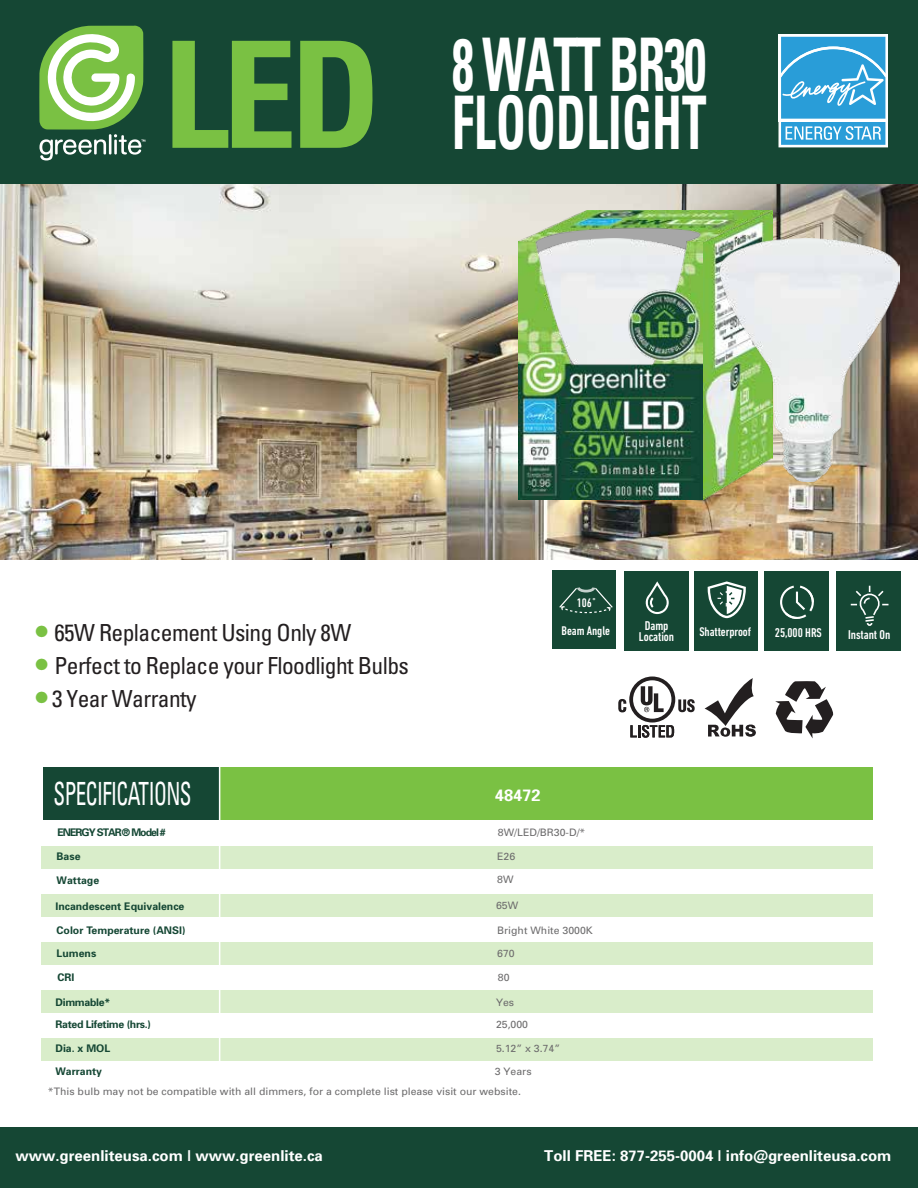
<style>
.page{position:relative;width:918px;height:1188px;background:#fff}
.page>*{position:absolute;margin:0;border:0;box-sizing:border-box;transform-origin:0 0}
.t1{font:700 condensed 148.2px "Univers";color:#7ac143}
.t2{font:700 condensed 73.95px/58.5px "Univers";letter-spacing:.005em;color:#fff;scale:.66 1}
.t3{font:condensed 31.95px "Univers";letter-spacing:-.025em;color:#fff;scale:.66 1}
.t4{font:condensed 23.55px "Univers";letter-spacing:-.025em;color:#231f20}
.t5{font:700 16.5px "Univers";color:#fff}
.t6{font:700 15px "Univers";color:#fff}
.t7{font:500 condensed 13.05px/10.2px "DIN Next LT Pro";letter-spacing:-.005em;color:#fff;text-align:center}
.t8{font:500 condensed 12.75px "DIN Next LT Pro";letter-spacing:-.005em;color:#fff}
.t9{font:500 condensed 12.6px "DIN Next LT Pro";color:#fff}
.t10{font:700 10.5px/22.5px "Univers";color:#154734}
.t11{font:700 10.5px "Univers";letter-spacing:-.03em;color:#154734}
.t12{font:700 10.5px "Univers";letter-spacing:-.09em;color:#154734}
.t13{font:10.35px "Univers";color:#6d6c6d}
.s1{font-size:37.65px;color:#7ac143}
</style>
<div class="page">
<div style="left:0;top:0;width:918px;height:184px;background:#154734"></div>
<svg style="left:39px;top:26px;width:107px;height:134px"></svg>
<svg style="left:778px;top:34px;width:110px;height:87px"></svg>
<svg style="left:779px;top:37px;width:109px;height:110px;background:#58b2e0"></svg>
<img style="left:0;top:185px;width:918px;height:375px">
<svg style="left:705px;top:678px;width:51px;height:59px"></svg>
<div style="left:218px;top:768px;width:654px;height:52px;background:#7ac143"></div>
<div style="left:41px;top:846px;width:831px;height:23px;background:#d9edca"></div>
<div style="left:41px;top:942px;width:831px;height:23px;background:#d9edca"></div>
<div style="left:41px;top:1039px;width:831px;height:22px;background:#d9edca"></div>
<div style="left:41px;top:894px;width:831px;height:22px;background:#d9edca"></div>
<div style="left:41px;top:990px;width:831px;height:23px;background:#d9edca"></div>
<div style="left:43px;top:768px;width:177px;height:52px;background:#154734"></div>
<hr style="left:219px;top:766px;width:1px;height:398px;background:#fff">
<div style="left:624px;top:571px;width:64px;height:80px;background:#154734"></div>
<div style="left:764px;top:571px;width:65px;height:80px;background:#154734"></div>
<svg style="left:780px;top:586px;width:34px;height:33px"></svg>
<svg style="left:645px;top:581px;width:24px;height:33px"></svg>
<div style="left:0;top:1127px;width:918px;height:61px;background:#154734"></div>
<svg style="left:775px;top:681px;width:59px;height:57px"></svg>
<div style="left:695px;top:571px;width:63px;height:80px;background:#154734"></div>
<svg style="left:708px;top:581px;width:38px;height:37px"></svg>
<div style="left:553px;top:570px;width:63px;height:79px;background:#154734"></div>
<svg style="left:559px;top:587px;width:54px;height:27px"></svg>
<div style="left:836px;top:571px;width:65px;height:80px;background:#154734"></div>
<svg style="left:851px;top:586px;width:38px;height:40px"></svg>
<svg style="left:618px;top:677px;width:77px;height:61px"></svg>
<img style="left:518px;top:241px;width:186px;height:259px">
<img style="left:704px;top:241px;width:69px;height:259px">
<img style="left:519px;top:210px;width:254px;height:31px">
<img style="left:720px;top:238px;width:179px;height:244px">
<h1 class="t1" style="left:163px;top:4px;width:220px">LED</h1>
<h2 class="t2" style="left:452px;top:35px;width:387px">8 WATT BR30<br>FLOODLIGHT</h2>
<h3 class="t4" style="left:35px;top:617px;width:317px"><span class="s1">•</span> 65W Replacement Using Only 8W</h3>
<h3 class="t4" style="left:35px;top:650px;width:375px"><span class="s1">•</span> Perfect to Replace your Floodlight Bulbs</h3>
<h3 class="t4" style="left:35px;top:683px;width:163px"><span class="s1">•</span> 3 Year Warranty</h3>
<p class="t9" style="left:577px;top:596px;width:22px">106˚</p>
<p class="t7" style="left:639px;top:621px;width:37px">Damp<br>Location</p>
<p class="t8" style="left:562px;top:623px;width:50px">Beam Angle</p>
<p class="t8" style="left:699px;top:625px;width:53px">Shatterproof</p>
<p class="t7" style="left:775px;top:627px;width:48px">25,000 HRS</p>
<p class="t7" style="left:848px;top:630px;width:44px">Instant On</p>
<h3 class="t3" style="left:54px;top:774px;width:211px">SPECIFICATIONS</h3>
<h3 class="t5" style="left:495px;top:784px;width:47px">48472</h3>
<p class="t12" style="left:57px;top:826px;width:110px">ENERGY STAR® Model #</p>
<p class="t10" style="left:57px;top:845px;width:25px">Base</p>
<p class="t10" style="left:57px;top:869px;width:44px">Wattage</p>
<p class="t13" style="left:498px;top:826px;width:89px">8W/LED/BR30-D/*</p>
<p class="t13" style="left:497px;top:849px;width:20px">E26</p>
<p class="t13" style="left:497px;top:873px;width:18px">8W</p>
<p class="t10" style="left:55px;top:895px;width:130px">Incandescent Equivalence</p>
<p class="t13" style="left:496px;top:898px;width:24px">65W</p>
<p class="t10" style="left:57px;top:919px;width:130px">Color Temperature (ANSI)<br>Lumens</p>
<p class="t13" style="left:497px;top:923px;width:97px">Bright White 3000K</p>
<p class="t13" style="left:497px;top:947px;width:19px">670</p>
<p class="t10" style="left:57px;top:966px;width:18px">CRI</p>
<p class="t13" style="left:498px;top:971px;width:13px">80</p>
<p class="t11" style="left:55px;top:996px;width:56px">Dimmable*</p>
<p class="t13" style="left:496px;top:996px;width:20px">Yes</p>
<p class="t11" style="left:55px;top:1018px;width:97px">Rated Lifetime (hrs.)</p>
<p class="t10" style="left:55px;top:1037px;width:56px">Dia. x MOL</p>
<p class="t13" style="left:496px;top:1018px;width:34px">25,000</p>
<p class="t13" style="left:496px;top:1042px;width:66px">5.12” x 3.74”</p>
<p class="t10" style="left:55px;top:1060px;width:48px">Warranty</p>
<p class="t13" style="left:495px;top:1065px;width:38px">3 Years</p>
<p class="t13" style="left:48px;top:1085px;width:475px">*This bulb may not be compatible with all dimmers, for a complete list please visit our website.</p>
<h3 class="t6" style="left:15px;top:1146px;width:309px">www.greenliteusa.com | www.greenlite.ca</h3>
<h3 class="t6" style="left:544px;top:1146px;width:349px">Toll FREE: 877-255-0004 | info@greenliteusa.com</h3>
</div>
